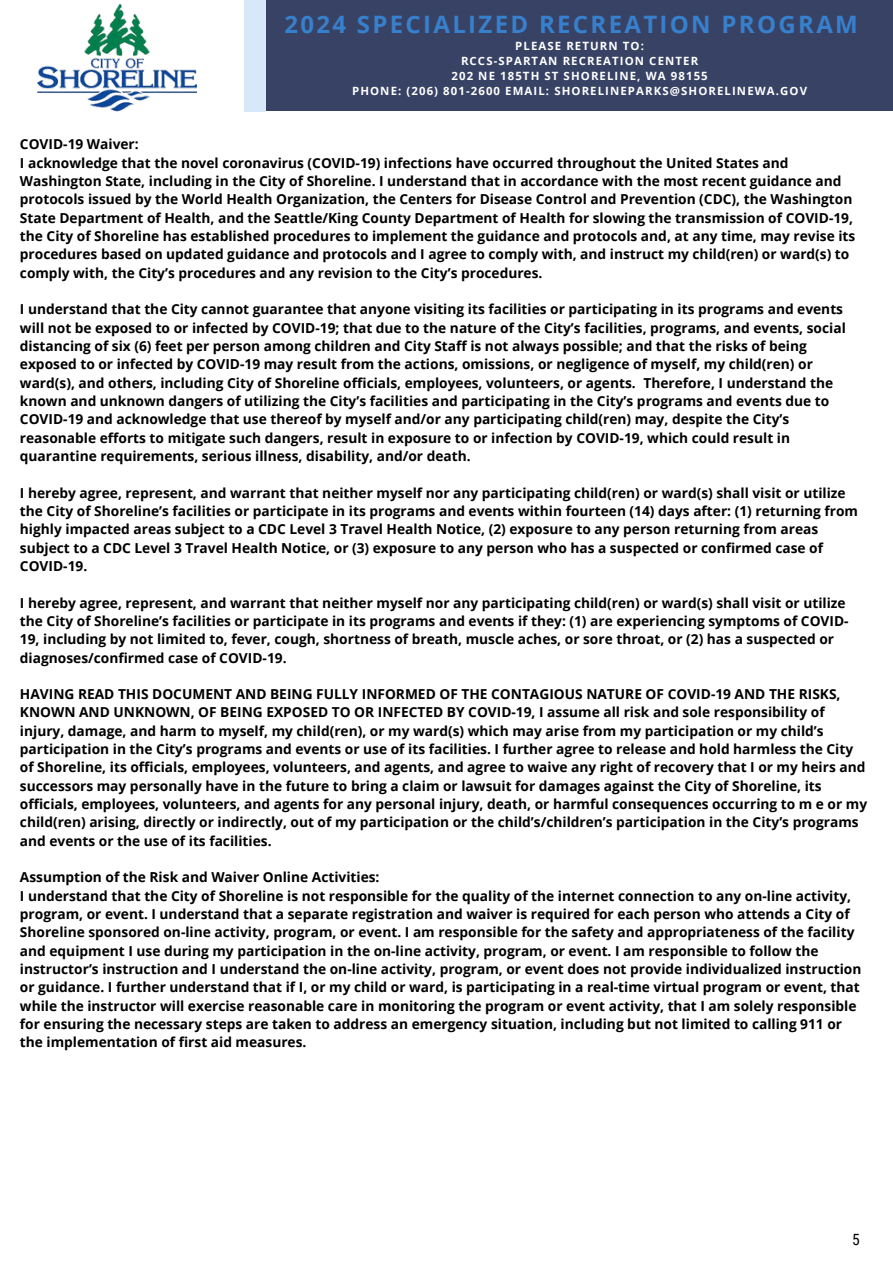
<style>
.page{position:relative;width:893px;height:1264px;background:#fff}
.page>*{position:absolute;margin:0;border:0;box-sizing:border-box;transform-origin:0 0}
.t1{font:700 24px "Open Sans";letter-spacing:.095em;color:#3780cd}
.t2{font:15.45px "Roboto Condensed";color:#000}
.t3{font:700 13.8px/18.3px "Open Sans";color:#000}
.t4{font:700 11.4px "Open Sans";letter-spacing:.095em;color:#fff}
</style>
<div class="page">
<img style="left:38px;top:4px;width:158px;height:107px">
<div style="left:263px;top:0;width:629px;height:111px;background:#374265"></div>
<div style="left:244px;top:0;width:22px;height:111px;background:#d7e9f8"></div>
<p class="t1" style="left:284px;top:7px;width:575px">2024 SPECIALIZED RECREATION PROGRAM</p>
<p class="t4" style="left:515px;top:38px;width:130px">PLEASE RETURN TO:</p>
<p class="t4" style="left:461px;top:53px;width:239px">RCCS-SPARTAN RECREATION CENTER</p>
<p class="t4" style="left:451px;top:68px;width:258px">202 NE 185TH ST SHORELINE, WA 98155</p>
<p class="t4" style="left:352px;top:83px;width:456px">PHONE: (206) 801-2600 EMAIL: SHORELINEPARKS@SHORELINEWA.GOV</p>
<p class="t3" style="left:20px;top:135px;width:120px">COVID-19 Waiver:</p>
<p class="t3" style="left:20px;top:153px;width:836px">I acknowledge that the novel coronavirus (COVID-19) infections have occurred throughout the United States and Washington State, including in the City of Shoreline. I understand that in accordance with the most recent guidance and protocols issued by the World Health Organization, the Centers for Disease Control and Prevention (CDC), the Washington State Department of Health, and the Seattle/King County Department of Health for slowing the transmission of COVID-19, the City of Shoreline has established procedures to implement the guidance and protocols and, at any time, may revise its procedures based on updated guidance and protocols and I agree to comply with, and instruct my child(ren) or ward(s) to comply with, the City’s procedures and any revision to the City’s procedures.</p>
<p class="t3" style="left:20px;top:300px;width:827px">I understand that the City cannot guarantee that anyone visiting its facilities or participating in its programs and events will not be exposed to or infected by COVID-19; that due to the nature of the City’s facilities, programs, and events, social distancing of six (6) feet per person among children and City Staff is not always possible; and that the risks of being exposed to or infected by COVID-19 may result from the actions, omissions, or negligence of myself, my child(ren) or ward(s), and others, including City of Shoreline officials, employees, volunteers, or agents. Therefore, I understand the known and unknown dangers of utilizing the City’s facilities and participating in the City’s programs and events due to COVID-19 and acknowledge that use thereof by myself and/or any participating child(ren) may, despite the City’s reasonable efforts to mitigate such dangers, result in exposure to or infection by COVID-19, which could result in quarantine requirements, serious illness, disability, and/or death.</p>
<p class="t3" style="left:20px;top:483px;width:839px">I hereby agree, represent, and warrant that neither myself nor any participating child(ren) or ward(s) shall visit or utilize the City of Shoreline’s facilities or participate in its programs and events within fourteen (14) days after: (1) returning from highly impacted areas subject to a CDC Level 3 Travel Health Notice, (2) exposure to any person returning from areas subject to a CDC Level 3 Travel Health Notice, or (3) exposure to any person who has a suspected or confirmed case of COVID-19.</p>
<p class="t3" style="left:20px;top:593px;width:830px">I hereby agree, represent, and warrant that neither myself nor any participating child(ren) or ward(s) shall visit or utilize the City of Shoreline’s facilities or participate in its programs and events if they: (1) are experiencing symptoms of COVID-19, including by not limited to, fever, cough, shortness of breath, muscle aches, or sore throat, or (2) has a suspected or diagnoses/confirmed case of COVID-19.</p>
<p class="t3" style="left:20px;top:684px;width:848px">HAVING READ THIS DOCUMENT AND BEING FULLY INFORMED OF THE CONTAGIOUS NATURE OF COVID-19 AND THE RISKS, KNOWN AND UNKNOWN, OF BEING EXPOSED TO OR INFECTED BY COVID-19, I assume all risk and sole responsibility of injury, damage, and harm to myself, my child(ren), or my ward(s) which may arise from my participation or my child’s participation in the City’s programs and events or use of its facilities. I further agree to release and hold harmless the City of Shoreline, its officials, employees, volunteers, and agents, and agree to waive any right of recovery that I or my heirs and successors may personally have in the future to bring a claim or lawsuit for damages against the City of Shoreline, its officials, employees, volunteers, and agents for any personal injury, death, or harmful consequences occurring to m e or my child(ren) arising, directly or indirectly, out of my participation or the child’s/children’s participation in the City’s programs and events or the use of its facilities.</p>
<p class="t3" style="left:20px;top:867px;width:361px">Assumption of the Risk and Waiver Online Activities:</p>
<p class="t3" style="left:20px;top:886px;width:843px">I understand that the City of Shoreline is not responsible for the quality of the internet connection to any on-line activity, program, or event. I understand that a separate registration and waiver is required for each person who attends a City of Shoreline sponsored on-line activity, program, or event. I am responsible for the safety and appropriateness of the facility and equipment I use during my participation in the on-line activity, program, or event. I am responsible to follow the instructor’s instruction and I understand the on-line activity, program, or event does not provide individualized instruction or guidance. I further understand that if I, or my child or ward, is participating in a real-time virtual program or event, that while the instructor will exercise reasonable care in monitoring the program or event activity, that I am solely responsible for ensuring the necessary steps are taken to address an emergency situation, including but not limited to calling 911 or the implementation of first aid measures.</p>
<p class="t2" style="left:852px;top:1230px;width:9px">5</p>
</div>
